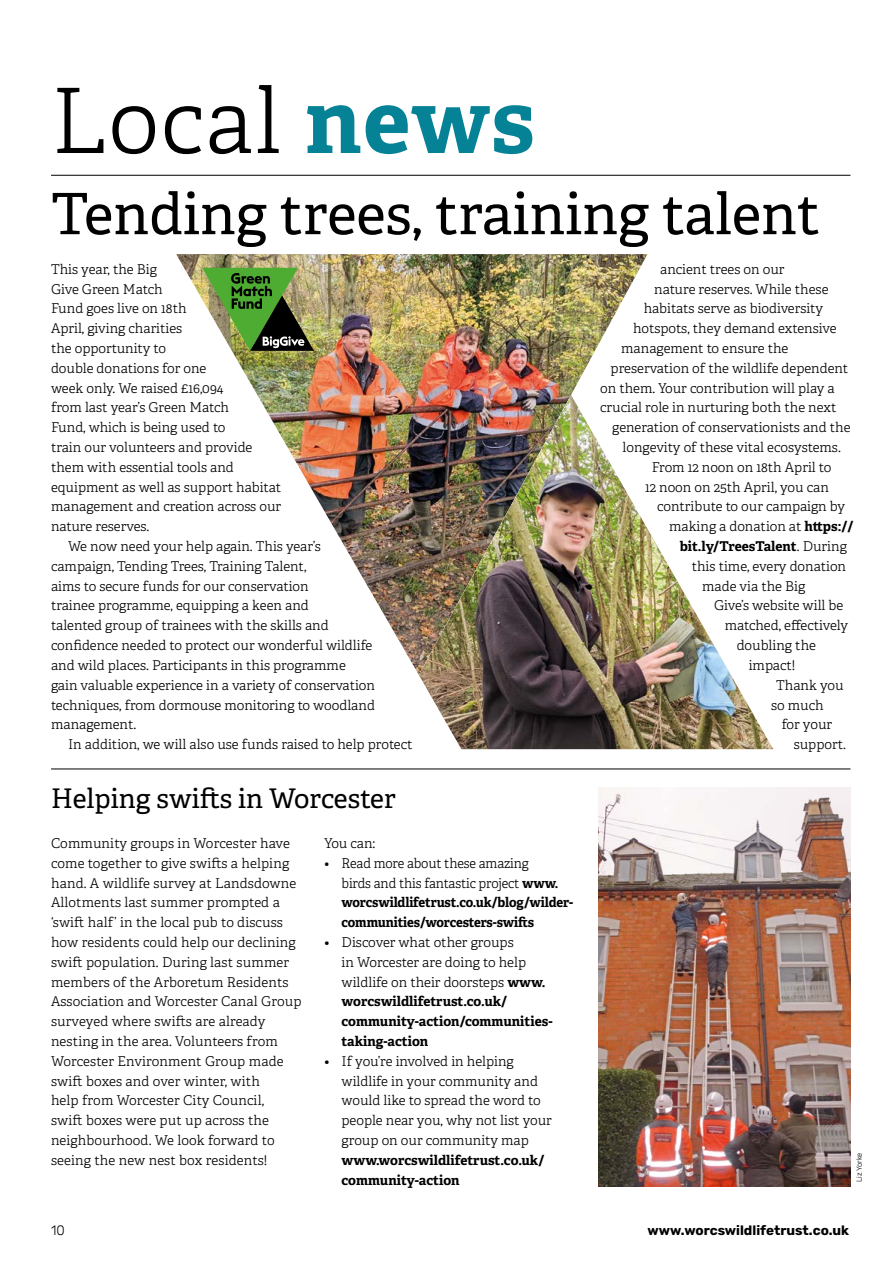
<style>
.page{position:relative;width:893px;height:1263px;background:#fff}
.page>*{position:absolute;margin:0;border:0;box-sizing:border-box;transform-origin:0 0}
.t1{font:300 90px "Adelle";letter-spacing:.02em;color:#000}
.t2{font:57px "Adelle";color:#000}
.t3{font:27px "Adelle";color:#000}
.t4{font:300 13.5px/19.8px "Adelle";color:#000}
.t5{font:700 13.5px/19.8px "Adelle";letter-spacing:-.01em;color:#000;scale:.96 1}
.t6{font:700 13.5px/19.8px "Adelle";letter-spacing:-.01em;color:#000}
.t7{font:700 13.5px "Rubik";color:#000}
.t8{font:300 13.5px "Rubik";color:#000}
.t9{font:300 7.5px "Rubik";color:#000}
.s1{font-weight:700;color:#058295}
.s2{font-weight:700}
.s3{font-weight:300}
</style>
<div class="page">
<img style="left:176px;top:254px;width:471px;height:421px">
<img style="left:419px;top:395px;width:354px;height:354px">
<hr style="left:51px;top:768px;width:799px;height:1px;background:#000">
<hr style="left:51px;top:175px;width:799px;height:1px;background:#000">
<img style="left:202px;top:268px;width:112px;height:83px">
<img style="left:598px;top:788px;width:252px;height:398px">
<h1 class="t1" style="left:51px;top:57px;width:485px">Local <span class="s1">news</span></h1>
<h2 class="t2" style="left:51px;top:172px;width:771px">Tending trees, training talent</h2>
<p class="t4" style="left:51px;top:259px;width:232px">This year, the Big<br>Give Green Match<br>Fund goes live on 18th<br>April, giving charities<br>the opportunity to<br>double donations for one<br>week only. We raised £16,094<br>from last year’s Green Match<br>Fund, which is being used to<br>train our volunteers and provide them with essential tools and equipment as well as support habitat management and creation across our nature reserves.</p>
<p class="t4" style="left:51px;top:536px;width:325px;text-indent:17px">We now need your help again. This year’s campaign, Tending Trees, Training Talent,<br>aims to secure funds for our conservation<br>trainee programme, equipping a keen and<br>talented group of trainees with the skills and confidence needed to protect our wonderful wildlife and wild places. Participants in this programme gain valuable experience in a variety of conservation techniques, from dormouse monitoring to woodland management.</p>
<p class="t4" style="left:68px;top:734px;width:346px">In addition, we will also use funds raised to help protect</p>
<p class="t4" style="left:660px;top:259px;width:126px">ancient trees on our</p>
<p class="t4" style="left:654px;top:278px;width:176px">nature reserves. While these</p>
<p class="t4" style="left:644px;top:298px;width:181px">habitats serve as biodiversity</p>
<p class="t4" style="left:633px;top:318px;width:205px">hotspots, they demand extensive</p>
<p class="t4" style="left:621px;top:338px;width:169px">management to ensure the</p>
<p class="t4" style="left:611px;top:358px;width:239px">preservation of the wildlife dependent</p>
<p class="t4" style="left:600px;top:377px;width:236px">on them. Your contribution will play a</p>
<p class="t4" style="left:600px;top:397px;width:238px">crucial role in nurturing both the next</p>
<p class="t4" style="left:612px;top:417px;width:240px">generation of conservationists and the</p>
<p class="t4" style="left:623px;top:437px;width:220px">longevity of these vital ecosystems.</p>
<p class="t4" style="left:652px;top:457px;width:181px">From 12 noon on 18th April to</p>
<p class="t4" style="left:645px;top:476px;width:185px">12 noon on 25th April, you can</p>
<p class="t4" style="left:657px;top:496px;width:190px">contribute to our campaign by</p>
<p class="t4" style="left:669px;top:516px;width:186px">making a donation at <span class="s2">https://</span></p>
<p class="t6" style="left:680px;top:536px;width:169px">bit.ly/TreesTalent<span class="s3">. During</span></p>
<p class="t4" style="left:692px;top:556px;width:156px">this time, every donation</p>
<p class="t4" style="left:702px;top:575px;width:105px">made via the Big</p>
<p class="t4" style="left:714px;top:595px;width:131px">Give’s website will be</p>
<p class="t4" style="left:725px;top:615px;width:125px">matched, effectively</p>
<p class="t4" style="left:737px;top:635px;width:81px">doubling the</p>
<p class="t4" style="left:749px;top:655px;width:48px">impact!</p>
<p class="t4" style="left:776px;top:675px;width:69px">Thank you</p>
<p class="t4" style="left:771px;top:694px;width:54px">so much</p>
<p class="t4" style="left:782px;top:714px;width:52px">for your</p>
<p class="t4" style="left:794px;top:734px;width:54px">support.</p>
<h3 class="t3" style="left:51px;top:779px;width:346px">Helping swifts in Worcester</h3>
<p class="t4" style="left:325px;top:833px;width:52px">You can:</p>
<p class="t5" style="left:342px;top:852px;width:243px;text-indent:-17px"><span class="s3">• Read more about these amazing<br>birds and this fantastic project</span> www. worcswildlifetrust.co.uk/blog/wilder&shy;communities/worcesters-swifts</p>
<p class="t4" style="left:342px;top:932px;width:213px;text-indent:-17px">• Discover what other groups<br>in Worcester are doing to help wildlife on their doorsteps <span class="s2">www. worcswildlifetrust.co.uk/ community-action/communities&shy;taking-action</span></p>
<p class="t4" style="left:342px;top:1051px;width:212px;text-indent:-17px">• If you’re involved in helping wildlife in your community and would like to spread the word to people near you, why not list your group on our community map</p>
<p class="t6" style="left:342px;top:1149px;width:204px">www.worcswildlifetrust.co.uk/ community-action</p>
<p class="t4" style="left:51px;top:833px;width:252px">Community groups in Worcester have come together to give swifts a helping hand. A wildlife survey at Landsdowne Allotments last summer prompted a ‘swift half’ in the local pub to discuss how residents could help our declining swift population. During last summer members of the Arboretum Residents Association and Worcester Canal Group surveyed where swifts are already nesting in the area. Volunteers from Worcester Environment Group made swift boxes and over winter, with<br>help from Worcester City Council,<br>swift boxes were put up across the neighbourhood. We look forward to seeing the new nest box residents!</p>
<p class="t9" style="left:855px;top:1182px;width:31px;rotate:-90deg">Liz Yorke</p>
<p class="t8" style="left:51px;top:1222px;width:15px">10</p>
<p class="t7" style="left:647px;top:1222px;width:203px">www.worcswildlifetrust.co.uk</p>
</div>
